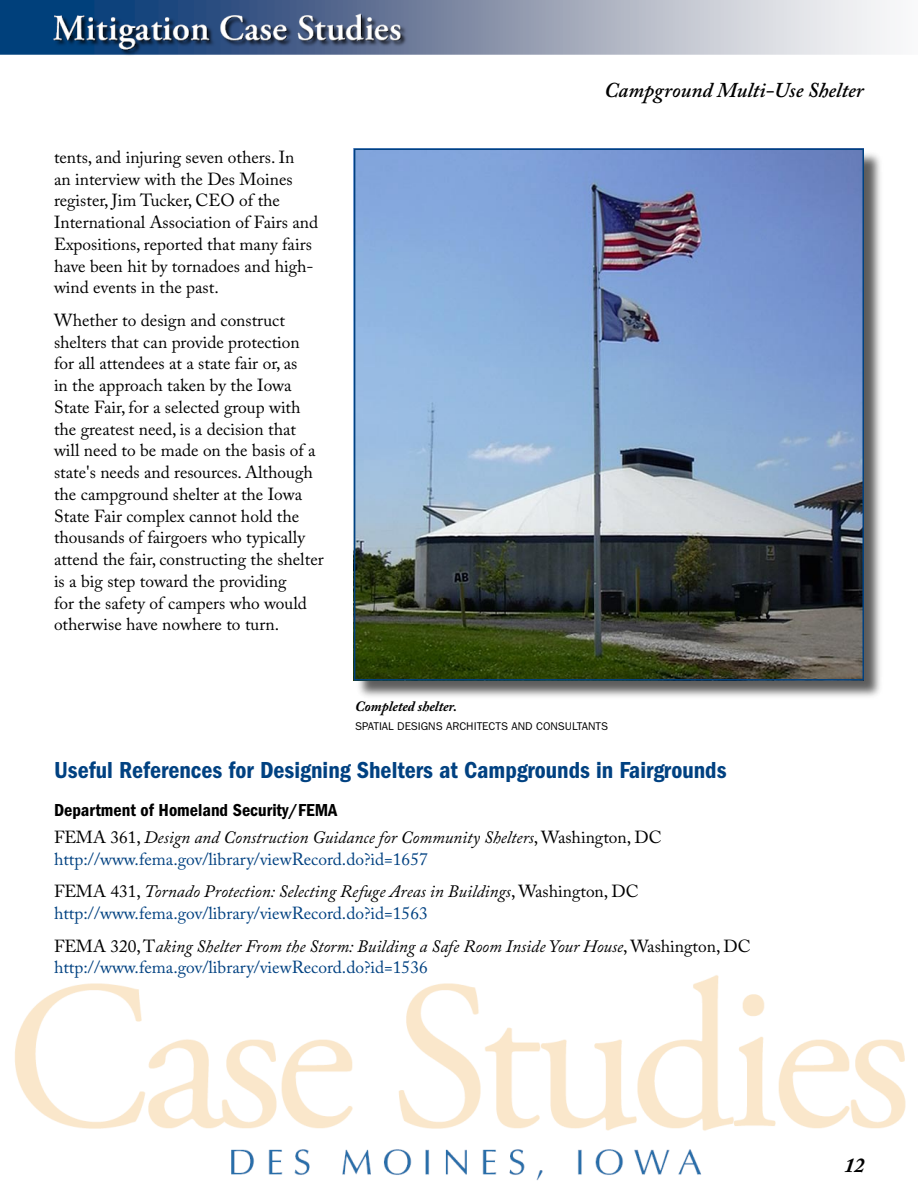
<style>
.page{position:relative;width:918px;height:1188px;background:#fff}
.page>*{position:absolute;margin:0;border:0;box-sizing:border-box;transform-origin:0 0}
.subhead_franklin16{font:24px "ITC Franklin Gothic Std Dm Cd";color:#004181}
.t1{font:italic 600 21px "Adobe Caslon Pro";color:#000}
.t2{font:italic 700 21px "Adobe Caslon Pro";color:#000}
.subhead_franklin12{font:18px "ITC Franklin Gothic Std Dm Cd";color:#000}
.Caslon11_3_14{font:17.4px/21.8px "Adobe Caslon Pro";color:#000}
.Caslon11_3_14-2{font:italic 17.4px/21.8px "Adobe Caslon Pro";color:#000}
.caption2{font:italic 700 14.25px "Adobe Caslon Pro";color:#000}
.credits{font:11.25px "ITC Franklin Gothic Std";color:#000}
.s1{font-style:normal}
.s2{font-style:normal;color:#004181}
</style>
<div class="page">
<img style="left:0;top:0;width:906px;height:1181px">
<div style="left:355px;top:150px;width:530px;height:551px;background:#000;opacity:.64"></div>
<img style="left:357px;top:151px;width:504px;height:527px">
<div style="left:354px;top:148px;width:510px;height:533px;border:2px solid #004181"></div>
<p class="Caslon11_3_14" style="left:54px;top:146px;width:266px">tents, and injuring seven others. In<br>an interview with the Des Moines register, Jim Tucker, CEO of the International Association of Fairs and Expositions, reported that many fairs have been hit by tornadoes and high&shy;wind events in the past.</p>
<p class="Caslon11_3_14" style="left:54px;top:309px;width:271px">Whether to design and construct shelters that can provide protection for all attendees at a state fair or, as<br>in the approach taken by the Iowa State Fair, for a selected group with the greatest need, is a decision that will need to be made on the basis of a state's needs and resources. Although the campground shelter at the Iowa State Fair complex cannot hold the thousands of fairgoers who typically attend the fair, constructing the shelter is a big step toward the providing<br>for the safety of campers who would otherwise have nowhere to turn.</p>
<p class="t1" style="left:605px;top:77px;width:261px">Campground Multi-Use Shelter</p>
<p class="caption2" style="left:355px;top:698px;width:103px">Completed shelter.</p>
<p class="credits" style="left:355px;top:720px;width:14px">SPATIA</p>
<p class="credits" style="left:388px;top:720px;width:108px">L DESIGNS ARCHITECTS</p>
<p class="credits" style="left:512px;top:720px;width:8px">AND</p>
<p class="credits" style="left:536px;top:720px;width:8px">CONS</p>
<p class="credits" style="left:565px;top:720px;width:20px">ULTANTS</p>
<p class="subhead_franklin16" style="left:54px;top:756px;width:674px">Useful References for Designing Shelters at Campgrounds in Fairgrounds</p>
<p class="subhead_franklin12" style="left:54px;top:800px;width:285px">Department of Homeland Security/FEMA</p>
<p class="Caslon11_3_14-2" style="left:54px;top:826px;width:609px"><span class="s1">FEMA 361,</span> Design and Construction Guidance for Community Shelters<span class="s1">, Washington, DC </span><span class="s2">http://www.fema.gov/library/viewRecord.do?id=1657</span></p>
<p class="Caslon11_3_14-2" style="left:54px;top:880px;width:586px"><span class="s1">FEMA 431,</span> Tornado Protection: Selecting Refuge Areas in Buildings<span class="s1">, Washington, DC </span><span class="s2">http://www.fema.gov/library/viewRecord.do?id=1563</span></p>
<p class="Caslon11_3_14-2" style="left:54px;top:935px;width:698px"><span class="s1">FEMA 320, T</span>aking Shelter From the Storm: Building a Safe Room Inside Your House<span class="s1">, Washington, DC </span><span class="s2">http://www.fema.gov/library/viewRecord.do?id=1536</span></p>
<p class="t2" style="left:844px;top:1152px;width:22px">12</p>
</div>
